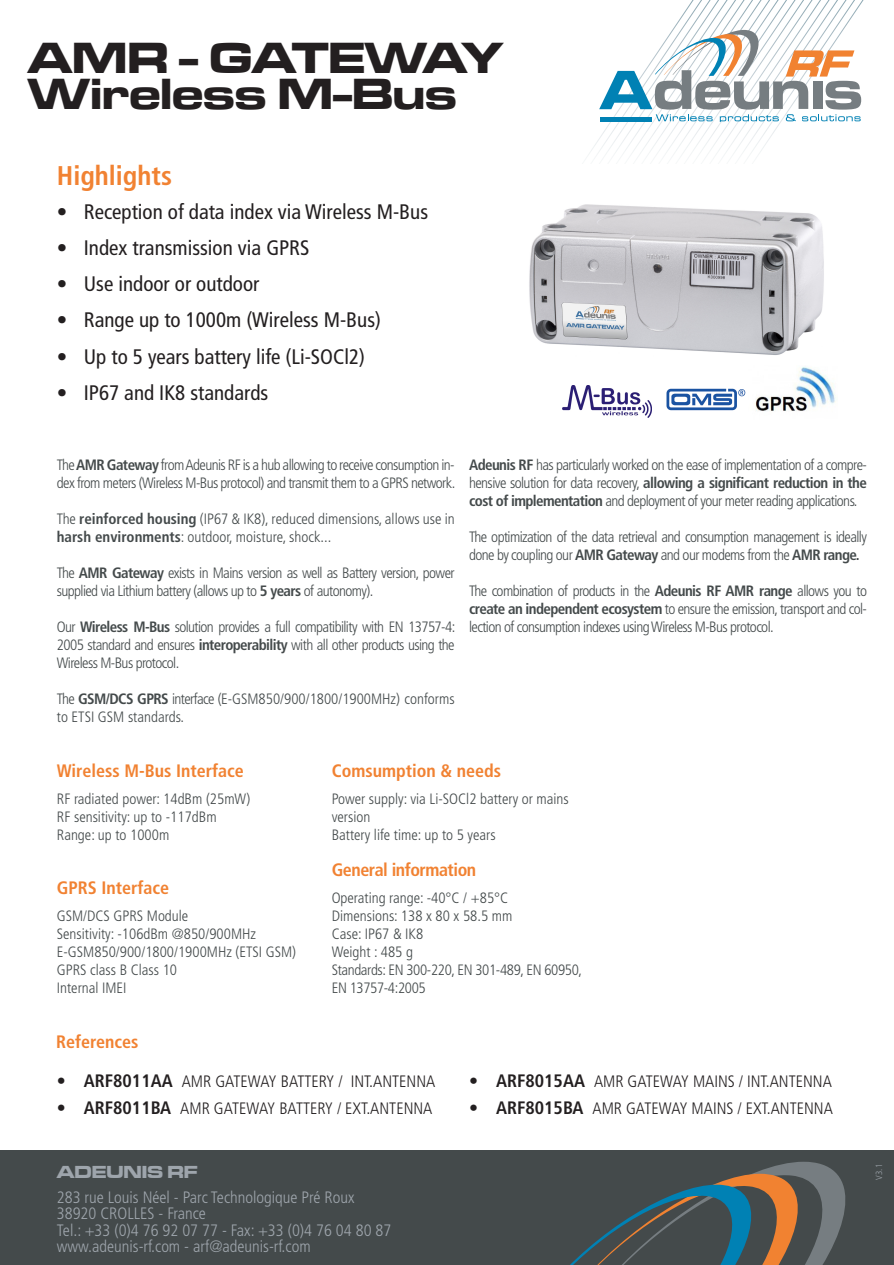
<style>
.page{position:relative;width:894px;height:1265px;background:#fff}
.page>*{position:absolute;margin:0;border:0;box-sizing:border-box;transform-origin:0 0}
.t1{font:45px "ft 77";color:#231f20}
.t2{font:700 condensed 27px "Frutiger LT";color:#f18232}
.t3{font:condensed 21px "Frutiger LT";color:#231f20}
.t4{font:700 condensed 18px "Frutiger LT";color:#f18232}
.t5{font:700 condensed 18px "Frutiger LT";letter-spacing:-.025em;color:#f18232}
.t6{font:18px "ft 77";color:#9ea5ac}
.t7{font:300 condensed 16.5px "Frutiger LT";color:#231f20}
.t8{font:300 condensed 16.5px "Frutiger LT";color:#9ea5ac}
.t9{font:300 condensed 15px/18px "Frutiger LT";letter-spacing:-.04em;color:#444a4b}
.t10{font:300 condensed 15px/18px "Frutiger LT";color:#444a4b}
.Titres_gris_1er_nive{font:300 condensed 9px "Frutiger LT";color:#9ea5ac}
.s1{font-weight:700}
.s2{font-weight:700;font-size:18px}
</style>
<div class="page">
<svg style="left:588px;top:0;width:276px;height:159px"></svg>
<div style="left:600px;top:117px;width:51px;height:5px;background:#0081b4"></div>
<div style="left:0;top:1149px;width:893px;height:115px;background:#444a4b"></div>
<svg style="left:571px;top:1161px;width:275px;height:103px"></svg>
<img style="left:529px;top:204px;width:295px;height:151px">
<img style="left:562px;top:385px;width:89px;height:32px">
<img style="left:666px;top:388px;width:80px;height:23px">
<img style="left:755px;top:367px;width:81px;height:44px">
<p class="t1" style="left:28px;top:27px;width:476px">AMR - GATEWAY</p>
<p class="t1" style="left:28px;top:63px;width:430px">Wireless M-Bus</p>
<p class="t2" style="left:57px;top:159px;width:117px">Highlights</p>
<p class="t3" style="left:57px;top:200px;width:373px">• Reception of data index via Wireless M-Bus</p>
<p class="t3" style="left:57px;top:236px;width:254px">• Index transmission via GPRS</p>
<p class="t3" style="left:57px;top:272px;width:204px">• Use indoor or outdoor</p>
<p class="t3" style="left:57px;top:308px;width:325px">• Range up to 1000m (Wireless M-Bus)</p>
<p class="t3" style="left:57px;top:344px;width:309px">• Up to 5 years battery life (Li-SOCl2)</p>
<p class="t3" style="left:57px;top:380px;width:213px">• IP67 and IK8 standards</p>
<p class="t9" style="left:57px;top:456px;width:400px">The<span class="s1">AMR Gateway</span> from Adeunis RF is a hub allowing to receive consumption in&shy;dex from meters (Wireless M-Bus protocol) and transmit them to a GPRS network.</p>
<p class="t10" style="left:57px;top:510px;width:399px">The <span class="s1">reinforced housing</span> (IP67 &amp; IK8), reduced dimensions, allows use in <span class="s1">harsh environments</span>: outdoor, moisture, shock...</p>
<p class="t9" style="left:57px;top:564px;width:399px">The <span class="s1">AMR Gateway</span> exists in Mains version as well as Battery version, power supplied via Lithium battery (allows up to <span class="s1">5 years</span> of autonomy).</p>
<p class="t9" style="left:57px;top:618px;width:400px;text-align:justify">Our <span class="s1">Wireless M-Bus</span> solution provides a full compatibility with EN 13757-4:<br>2005 standard and ensures <span class="s1">interoperability</span> with all other products using the Wireless M-Bus protocol.</p>
<p class="t10" style="left:57px;top:690px;width:399px">The <span class="s1">GSM/DCS GPRS</span> interface (E-GSM850/900/1800/1900MHz) conforms to ETSI GSM standards.</p>
<p class="t9" style="left:469px;top:456px;width:399px;text-align:justify"><span class="s1">Adeunis RF</span> has particularly worked on the ease of implementation of a compre&shy;hensive solution for data recovery, <span class="s1">allowing a significant reduction in the cost of implementation</span> and deployment of your meter reading applications.</p>
<p class="t9" style="left:469px;top:528px;width:399px">The optimization of the data retrieval and consumption management is ideally done by coupling our <span class="s1">AMR Gateway</span> and our modems from the <span class="s1">AMR range.</span></p>
<p class="t9" style="left:469px;top:582px;width:399px;text-align:justify">The combination of products in the <span class="s1">Adeunis RF AMR range</span> allows you to <span class="s1">create an independent ecosystem</span> to ensure the emission, transport and col&shy;lection of consumption indexes using Wireless M-Bus protocol.</p>
<p class="t4" style="left:57px;top:759px;width:188px">Wireless M-Bus Interface</p>
<p class="t10" style="left:57px;top:789px;width:195px">RF radiated power: 14dBm (25mW)</p>
<p class="t10" style="left:57px;top:807px;width:161px">RF sensitivity: up to -117dBm</p>
<p class="t10" style="left:57px;top:825px;width:114px">Range: up to 1000m</p>
<p class="t4" style="left:57px;top:876px;width:114px">GPRS Interface</p>
<p class="t10" style="left:57px;top:906px;width:133px">GSM/DCS GPRS Module</p>
<p class="t10" style="left:57px;top:924px;width:201px">Sensitivity: -106dBm @850/900MHz</p>
<p class="t10" style="left:57px;top:942px;width:241px">E-GSM850/900/1800/1900MHz (ETSI GSM)</p>
<p class="t10" style="left:57px;top:960px;width:122px">GPRS class B Class 10</p>
<p class="t10" style="left:57px;top:978px;width:71px">Internal IMEI</p>
<p class="t4" style="left:56px;top:1030px;width:84px">References</p>
<p class="t4" style="left:332px;top:759px;width:171px">Comsumption &amp; needs</p>
<p class="t10" style="left:332px;top:789px;width:238px">Power supply: via Li-SOCl2 battery or mains version</p>
<p class="t10" style="left:332px;top:825px;width:165px">Battery life time: up to 5 years</p>
<p class="t5" style="left:332px;top:858px;width:146px">General information</p>
<p class="t10" style="left:332px;top:888px;width:178px">Operating range: -40°C / +85°C</p>
<p class="t10" style="left:332px;top:906px;width:182px">Dimensions: 138 x 80 x 58.5 mm</p>
<p class="t10" style="left:332px;top:924px;width:93px">Case: IP67 &amp; IK8</p>
<p class="t10" style="left:332px;top:942px;width:83px">Weight : 485 g</p>
<p class="t9" style="left:332px;top:960px;width:252px">Standards: EN 300-220, EN 301-489, EN 60950,<br>EN 13757-4:2005</p>
<p class="t7" style="left:57px;top:1071px;width:380px"><span class="s2">• ARF8011AA</span> AMR GATEWAY BATTERY / INT.ANTENNA</p>
<p class="t7" style="left:57px;top:1098px;width:377px"><span class="s2">• ARF8011BA</span> AMR GATEWAY BATTERY / EXT.ANTENNA</p>
<p class="t7" style="left:469px;top:1071px;width:364px"><span class="s2">• ARF8015AA</span> AMR GATEWAY MAINS / INT.ANTENNA</p>
<p class="t7" style="left:469px;top:1098px;width:365px"><span class="s2">• ARF8015BA</span> AMR GATEWAY MAINS / EXT.ANTENNA</p>
<p class="t6" style="left:57px;top:1159px;width:142px">ADEUNIS RF</p>
<p class="Titres_gris_1er_nive" style="left:873px;top:1179px;width:17px;rotate:-90deg">V3.1</p>
<p class="t8" style="left:57px;top:1187px;width:299px">283 rue Louis Néel - Parc Technologique Pré Roux</p>
<p class="t8" style="left:57px;top:1203px;width:150px">38920 CROLLES - France</p>
<p class="t8" style="left:57px;top:1220px;width:336px">Tel.: +33 (0)4 76 92 07 77 - Fax: +33 (0)4 76 04 80 87</p>
<p class="t8" style="left:57px;top:1236px;width:255px">www.adeunis-rf.com - arf@adeunis-rf.com</p>
</div>
